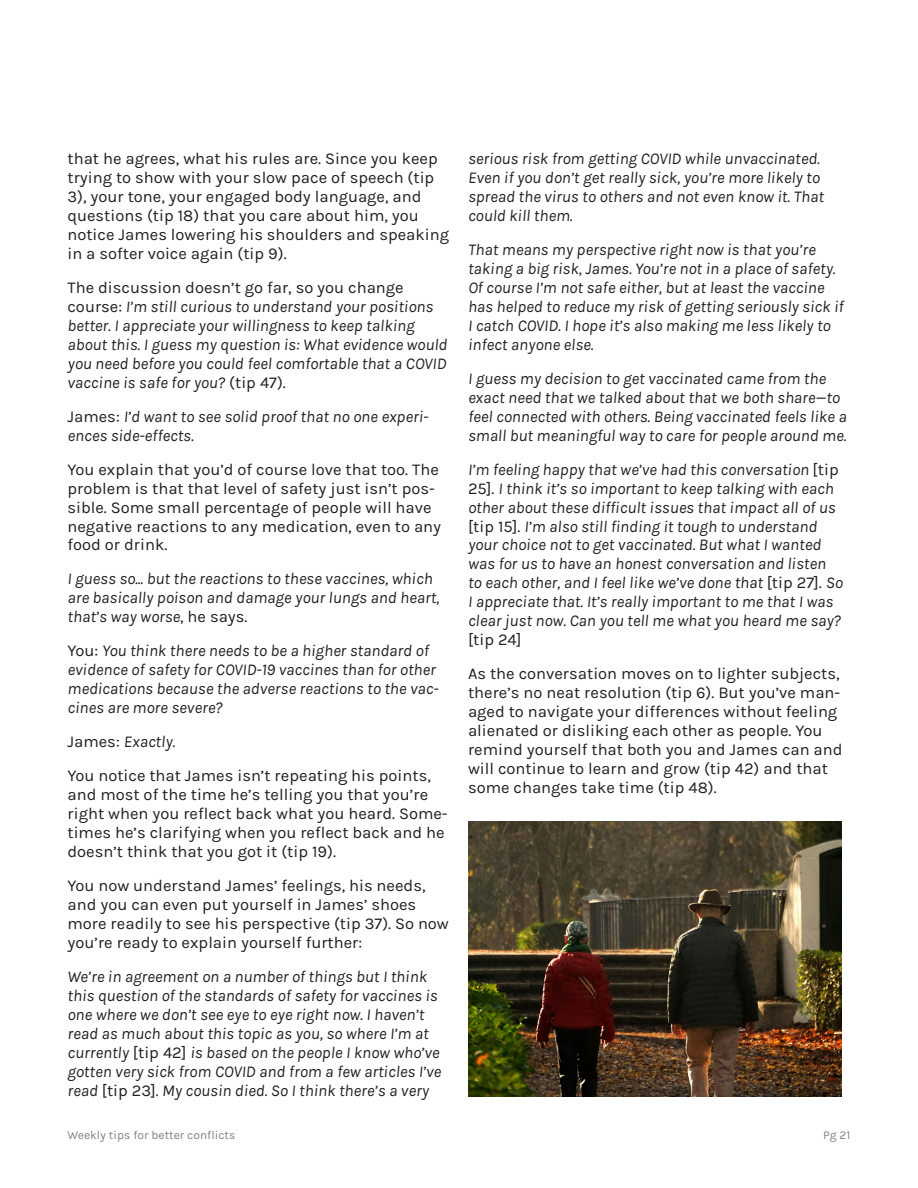
<style>
.page{position:relative;width:918px;height:1188px;background:#fff}
.page>*{position:absolute;margin:0;border:0;box-sizing:border-box;transform-origin:0 0}
.List_Paragraph{font:italic 16.5px/19px "Karla";color:#231f20}
.List_Paragraph-2{font:16.5px/18.9px "Karla";color:#231f20}
.t1{font:12px "Karla";color:#808285}
.s1{font-style:normal}
</style>
<div class="page">
<img style="left:468px;top:822px;width:373px;height:274px">
<p class="List_Paragraph-2" style="left:68px;top:149px;width:383px">that he agrees, what his rules are. Since you keep trying to show with your slow pace of speech (tip 3), your tone, your engaged body language, and questions (tip 18) that you care about him, you notice James lowering his shoulders and speaking in a softer voice again (tip 9).</p>
<p class="List_Paragraph" style="left:68px;top:278px;width:381px"><span class="s1">The discussion doesn’t go far, so you change course:</span> I’m still curious to understand your positions better. I appreciate your willingness to keep talking about this. I guess my question is: What evidence would you need before you could feel comfortable that a COVID vaccine is safe for you? <span class="s1">(tip 47).</span></p>
<p class="List_Paragraph" style="left:68px;top:407px;width:362px"><span class="s1">James:</span> I’d want to see solid proof that no one experi&shy;ences side-effects.</p>
<p class="List_Paragraph-2" style="left:68px;top:460px;width:375px">You explain that you’d of course love that too. The problem is that that level of safety just isn’t pos&shy;sible. Some small percentage of people will have negative reactions to any medication, even to any food or drink.</p>
<p class="List_Paragraph" style="left:68px;top:570px;width:373px">I guess so... but the reactions to these vaccines, which are basically poison and damage your lungs and heart, that’s way worse<span class="s1">, he says.</span></p>
<p class="List_Paragraph" style="left:68px;top:642px;width:373px"><span class="s1">You:</span> You think there needs to be a higher standard of evidence of safety for COVID-19 vaccines than for other medications because the adverse reactions to the vac&shy;cines are more severe?</p>
<p class="List_Paragraph" style="left:68px;top:733px;width:109px"><span class="s1">James:</span> Exactly.</p>
<p class="List_Paragraph-2" style="left:68px;top:767px;width:382px">You notice that James isn’t repeating his points, and most of the time he’s telling you that you’re right when you reflect back what you heard. Some&shy;times he’s clarifying when you reflect back and he doesn’t think that you got it (tip 19).</p>
<p class="List_Paragraph-2" style="left:68px;top:876px;width:383px">You now understand James’ feelings, his needs, and you can even put yourself in James’ shoes more readily to see his perspective (tip 37). So now you’re ready to explain yourself further:</p>
<p class="List_Paragraph" style="left:68px;top:967px;width:375px">We’re in agreement on a number of things but I think this question of the standards of safety for vaccines is one where we don’t see eye to eye right now. I haven’t read as much about this topic as you, so where I’m at currently <span class="s1">[tip 42]</span> is based on the people I know who’ve gotten very sick from COVID and from a few articles I’ve read <span class="s1">[tip 23]</span>. My cousin died. So I think there’s a very</p>
<p class="List_Paragraph" style="left:468px;top:149px;width:358px">serious risk from getting COVID while unvaccinated.<br>Even if you don’t get really sick, you’re more likely to spread the virus to others and not even know it. That could kill them.</p>
<p class="List_Paragraph" style="left:468px;top:240px;width:377px">That means my perspective right now is that you’re taking a big risk, James. You’re not in a place of safety.<br>Of course I’m not safe either, but at least the vaccine has helped to reduce my risk of getting seriously sick if I catch COVID. I hope it’s also making me less likely to infect anyone else.</p>
<p class="List_Paragraph" style="left:468px;top:369px;width:380px">I guess my decision to get vaccinated came from the exact need that we talked about that we both share—to feel connected with others. Being vaccinated feels like a small but meaningful way to care for people around me.</p>
<p class="List_Paragraph" style="left:468px;top:460px;width:376px">I’m feeling happy that we’ve had this conversation <span class="s1">[tip 25].</span> I think it’s so important to keep talking with each other about these difficult issues that impact all of us <span class="s1">[tip 15].</span> I’m also still finding it tough to understand your choice not to get vaccinated. But what I wanted was for us to have an honest conversation and listen to each other, and I feel like we’ve done that <span class="s1">[tip 27].</span> So I appreciate that. It’s really important to me that I was clear just now. Can you tell me what you heard me say? <span class="s1">[tip 24]</span></p>
<p class="List_Paragraph-2" style="left:468px;top:665px;width:376px">As the conversation moves on to lighter subjects, there’s no neat resolution (tip 6). But you’ve man&shy;aged to navigate your differences without feeling alienated or disliking each other as people. You remind yourself that both you and James can and will continue to learn and grow (tip 42) and that some changes take time (tip 48).</p>
<p class="t1" style="left:68px;top:1129px;width:169px">Weekly tips for better conflicts</p>
<p class="t1" style="left:823px;top:1129px;width:29px">Pg 21</p>
</div>
